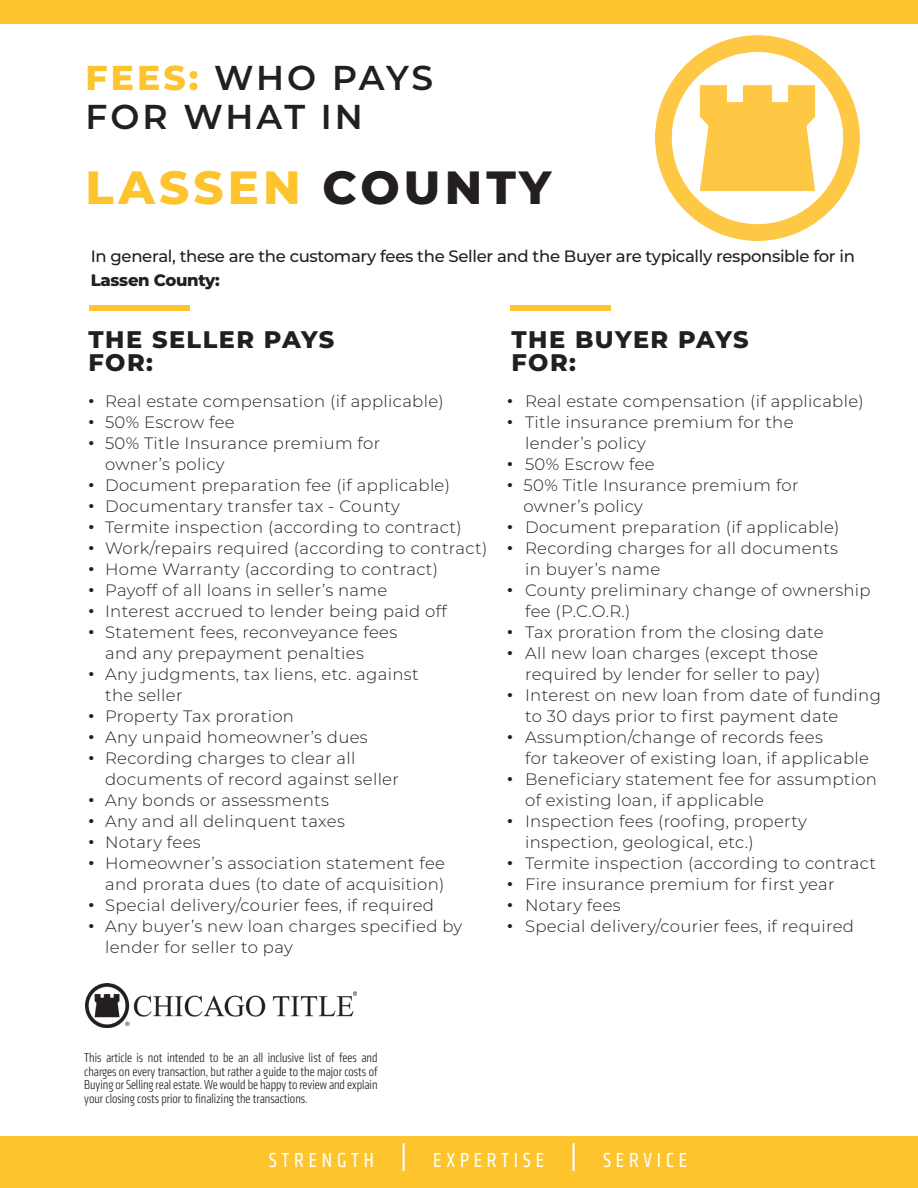
<style>
.page{position:relative;width:918px;height:1188px;background:#fff}
.page>*{position:absolute;margin:0;border:0;box-sizing:border-box;transform-origin:0 0}
.t1{font:800 46.5px "Montserrat";letter-spacing:.09em;color:#fec42e}
.t2{font:600 34.5px "Montserrat";letter-spacing:.075em;color:#231f20}
.t3{font:800 24px "Montserrat";letter-spacing:.06em;color:#231f20}
.t4{font:21px "Klavika Condensed";letter-spacing:.23em;color:#fff}
.t5{font:300 16.5px/21px "Montserrat";letter-spacing:.02em;color:#231f20}
.t6{font:500 16.5px/24px "Montserrat";letter-spacing:-.02em;color:#231f20}
.t7{font:300 13.5px/13.5px "Klavika Condensed";color:#231f20;text-align:justify}
.s1{font-weight:800;color:#fec42e}
.s2{color:#231f20}
.s3{font-weight:800}
.s4{font-family:"Arial";font-weight:400}
.s5{font-size:30px}
</style>
<div class="page">
<div style="left:89px;top:305px;width:100px;height:6px;background:#fec42e"></div>
<div style="left:511px;top:305px;width:100px;height:6px;background:#fec42e"></div>
<div style="left:0;top:1137px;width:918px;height:51px;background:#fec42e"></div>
<div style="left:0;top:0;width:918px;height:24px;background:#fec42e"></div>
<img style="left:655px;top:35px;width:205px;height:205px">
<img style="left:86px;top:984px;width:271px;height:44px">
<p class="t2" style="left:86px;top:54px;width:349px"><span class="s1">FEES:</span> WHO PAYS</p>
<p class="t2" style="left:86px;top:93px;width:279px">FOR WHAT IN</p>
<p class="t1" style="left:86px;top:153px;width:467px">LASSEN <span class="s2">COUNTY</span></p>
<p class="t6" style="left:91px;top:243px;width:766px">In general, these are the customary fees the Seller and the Buyer are typically responsible for in<br><span class="s3">Lassen County:</span></p>
<p class="t3" style="left:89px;top:322px;width:247px">THE SELLER PAYS</p>
<p class="t3" style="left:89px;top:345px;width:66px">FOR:</p>
<p class="t5" style="left:89px;top:390px;width:357px"><span class="s4">•</span> Real estate compensation (if applicable)</p>
<p class="t5" style="left:89px;top:411px;width:148px"><span class="s4">•</span> 50% Escrow fee</p>
<p class="t5" style="left:105px;top:432px;width:277px;text-indent:-16px"><span class="s4">•</span> 50% Title Insurance premium for owner’s policy</p>
<p class="t5" style="left:89px;top:474px;width:363px"><span class="s4">•</span> Document preparation fee (if applicable)</p>
<p class="t5" style="left:89px;top:495px;width:313px"><span class="s4">•</span> Documentary transfer tax - County</p>
<p class="t5" style="left:89px;top:516px;width:375px"><span class="s4">•</span> Termite inspection (according to contract)</p>
<p class="t5" style="left:89px;top:537px;width:400px"><span class="s4">•</span> Work/repairs required (according to contract)</p>
<p class="t5" style="left:89px;top:558px;width:351px"><span class="s4">•</span> Home Warranty (according to contract)</p>
<p class="t5" style="left:89px;top:579px;width:300px"><span class="s4">•</span> Payoff of all loans in seller’s name</p>
<p class="t5" style="left:89px;top:600px;width:360px"><span class="s4">•</span> Interest accrued to lender being paid off</p>
<p class="t5" style="left:105px;top:621px;width:294px;text-indent:-16px"><span class="s4">•</span> Statement fees, reconveyance fees and any prepayment penalties</p>
<p class="t5" style="left:105px;top:663px;width:315px;text-indent:-16px"><span class="s4">•</span> Any judgments, tax liens, etc. against the seller</p>
<p class="t5" style="left:89px;top:705px;width:207px"><span class="s4">•</span> Property Tax proration</p>
<p class="t5" style="left:89px;top:726px;width:281px"><span class="s4">•</span> Any unpaid homeowner’s dues</p>
<p class="t5" style="left:105px;top:747px;width:295px;text-indent:-16px"><span class="s4">•</span> Recording charges to clear all documents of record against seller</p>
<p class="t5" style="left:89px;top:789px;width:242px"><span class="s4">•</span> Any bonds or assessments</p>
<p class="t5" style="left:89px;top:810px;width:258px"><span class="s4">•</span> Any and all delinquent taxes</p>
<p class="t5" style="left:89px;top:831px;width:114px"><span class="s4">•</span> Notary fees</p>
<p class="t5" style="left:89px;top:852px;width:358px;text-align:right"><span class="s4">•</span> Homeowner’s association statement fee and prorata dues (to date of acquisition)</p>
<p class="t5" style="left:89px;top:894px;width:347px"><span class="s4">•</span> Special delivery/courier fees, if required</p>
<p class="t5" style="left:105px;top:915px;width:359px;text-indent:-16px"><span class="s4">•</span> Any buyer’s new loan charges specified by lender for seller to pay</p>
<p class="t3" style="left:512px;top:322px;width:239px">THE BUYER PAYS</p>
<p class="t3" style="left:512px;top:345px;width:66px">FOR:</p>
<p class="t5" style="left:507px;top:390px;width:358px"><span class="s4">•</span> Real estate compensation (if applicable)</p>
<p class="t5" style="left:525px;top:411px;width:270px;text-indent:-18px"><span class="s4">•</span> Title insurance premium for the lender’s policy</p>
<p class="t5" style="left:507px;top:453px;width:149px"><span class="s4">•</span> 50% Escrow fee</p>
<p class="t5" style="left:524px;top:474px;width:277px;text-indent:-16px"><span class="s4">•</span> 50% Title Insurance premium for owner’s policy</p>
<p class="t5" style="left:507px;top:516px;width:334px"><span class="s4">•</span> Document preparation (if applicable)</p>
<p class="t5" style="left:525px;top:537px;width:315px;text-indent:-18px"><span class="s4">•</span> Recording charges for all documents in buyer’s name</p>
<p class="t5" style="left:525px;top:579px;width:347px;text-indent:-18px"><span class="s4">•</span> County preliminary change of ownership fee (P.C.O.R.)</p>
<p class="t5" style="left:507px;top:621px;width:318px"><span class="s4">•</span> Tax proration from the closing date</p>
<p class="t5" style="left:507px;top:642px;width:315px;text-align:right"><span class="s4">•</span> All new loan charges (except those required by lender for seller to pay)</p>
<p class="t5" style="left:525px;top:684px;width:357px;text-indent:-18px"><span class="s4">•</span> Interest on new loan from date of funding to 30 days prior to first payment date</p>
<p class="t5" style="left:525px;top:726px;width:345px;text-indent:-18px"><span class="s4">•</span> Assumption/change of records fees<br>for takeover of existing loan, if applicable</p>
<p class="t5" style="left:525px;top:768px;width:353px;text-indent:-18px"><span class="s4">•</span> Beneficiary statement fee for assumption of existing loan, if applicable</p>
<p class="t5" style="left:525px;top:810px;width:283px;text-indent:-18px"><span class="s4">•</span> Inspection fees (roofing, property inspection, geological, etc.)</p>
<p class="t5" style="left:507px;top:852px;width:370px"><span class="s4">•</span> Termite inspection (according to contract</p>
<p class="t5" style="left:507px;top:873px;width:329px"><span class="s4">•</span> Fire insurance premium for first year</p>
<p class="t5" style="left:507px;top:894px;width:115px"><span class="s4">•</span> Notary fees</p>
<p class="t5" style="left:507px;top:915px;width:349px"><span class="s4">•</span> Special delivery/courier fees, if required</p>
<p class="t7" style="left:84px;top:1051px;width:295px">This article is not intended to be an all inclusive list of fees and charges on every transaction, but rather a guide to the major costs of Buying or Selling real estate. We would be happy to review and explain your closing costs prior to finalizing the transactions.</p>
<p class="t4" style="left:269px;top:1148px;width:420px">STRENGTH <span class="s5">|</span> EXPERTISE <span class="s5">|</span> SERVICE</p>
</div>
